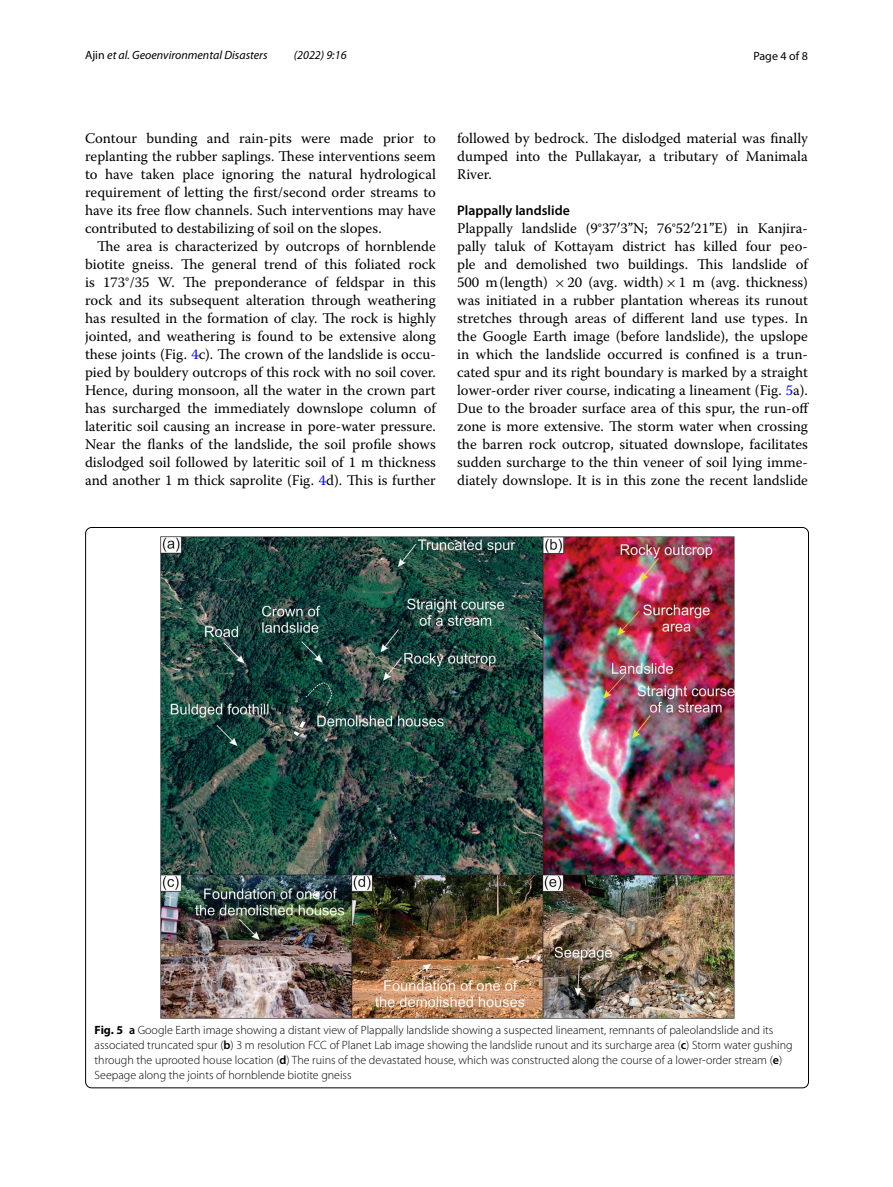
<style>
.page{position:relative;width:893px;height:1187px;background:#fff}
.page>*{position:absolute;margin:0;border:0;box-sizing:border-box;transform-origin:0 0}
.t1{font:14.7px/18px "Warnock Pro";color:#000;text-align:justify}
.t2{font:600 13.8px "Myriad Pro";color:#000}
.t3{font:300 12px/15px "Myriad Pro";color:#000}
.t4{font:italic 12px "Myriad Pro";color:#000}
.t5{font:12px "Myriad Pro";color:#000}
.s1{font-style:normal}
.s2{color:#00f}
.s3{font-family:"MTSY"}
.s4{font-weight:700}
.s5{font-weight:600}
</style>
<div class="page">
<img style="left:160px;top:536px;width:574px;height:482px">
<p class="t4" style="left:85px;top:48px;width:184px"><span class="s1">Ajin</span> et al. Geoenvironmental Disasters</p>
<p class="t4" style="left:294px;top:48px;width:54px">(2022) 9:16</p>
<p class="t5" style="left:753px;top:48px;width:56px">Page 4 of 8</p>
<p class="t1" style="left:85px;top:128px;width:352px">Contour bunding and rain-pits were made prior to replanting the rubber saplings. These interventions seem to have taken place ignoring the natural hydrological requirement of letting the first/second order streams to have its free flow channels. Such interventions may have contributed to destabilizing of soil on the slopes.</p>
<p class="t1" style="left:85px;top:236px;width:352px;text-indent:12px">The area is characterized by outcrops of hornblende biotite gneiss. The general trend of this foliated rock is 173°/35 W. The preponderance of feldspar in this rock and its subsequent alteration through weathering has resulted in the formation of clay. The rock is highly jointed, and weathering is found to be extensive along these joints (Fig. <span class="s2">4</span>c). The crown of the landslide is occu&shy;pied by bouldery outcrops of this rock with no soil cover.<br>Hence, during monsoon, all the water in the crown part has surcharged the immediately downslope column of lateritic soil causing an increase in pore-water pressure.<br>Near the flanks of the landslide, the soil profile shows dislodged soil followed by lateritic soil of 1 m thickness and another 1 m thick saprolite (Fig. <span class="s2">4</span>d). This is further</p>
<p class="t1" style="left:457px;top:128px;width:352px">followed by bedrock. The dislodged material was finally dumped into the Pullakayar, a tributary of Manimala River.</p>
<p class="t2" style="left:457px;top:201px;width:114px">Plappally landslide</p>
<p class="t1" style="left:457px;top:218px;width:353px">Plappally landslide (9°37 3’’N; 76°52 21’’E) in Kanjira&shy;pally taluk of Kottayam district has killed four peo&shy;ple and demolished two buildings. This landslide of 500 m(length) <span class="s3">×</span>20 (avg. width)<span class="s3">×</span>1 m (avg. thickness) was initiated in a rubber plantation whereas its runout stretches through areas of different land use types. In the Google Earth image (before landslide), the upslope in which the landslide occurred is confined is a trun&shy;cated spur and its right boundary is marked by a straight lower-order river course, indicating a lineament (Fig. <span class="s2">5</span>a).<br>Due to the broader surface area of this spur, the run-off zone is more extensive. The storm water when crossing the barren rock outcrop, situated downslope, facilitates sudden surcharge to the thin veneer of soil lying imme&shy;diately downslope. It is in this zone the recent landslide</p>
<p class="t3" style="left:95px;top:1022px;width:700px"><span class="s4">Fig. 5</span> <span class="s5">a</span> Google Earth image showing a distant view of Plappally landslide showing a suspected lineament, remnants of paleolandslide and its associated truncated spur (<span class="s5">b</span>) 3 m resolution FCC of Planet Lab image showing the landslide runout and its surcharge area (<span class="s5">c</span>) Storm water gushing through the uprooted house location (<span class="s5">d</span>) The ruins of the devastated house, which was constructed along the course of a lower-order stream (<span class="s5">e</span>)<br>Seepage along the joints of hornblende biotite gneiss</p>
</div>
